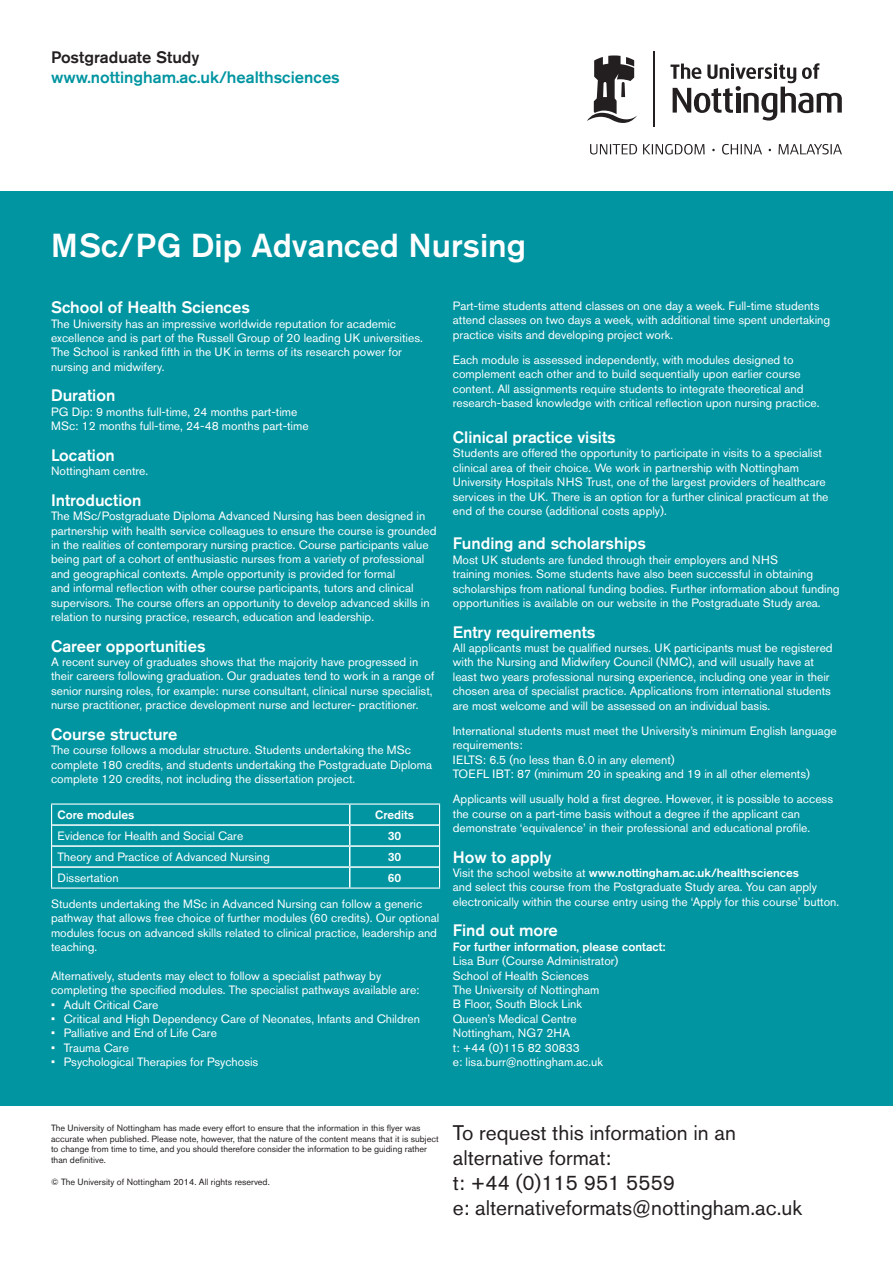
<style>
.page{position:relative;width:893px;height:1263px;background:#fff}
.page>*{position:absolute;margin:0;border:0;box-sizing:border-box;transform-origin:0 0}
.t1{font:500 33px "Akzidenz Grotesk BE";color:#fff}
.t2{font:21px "Akzidenz Grotesk BE";color:#231f20}
.t3{font:500 16.5px "Akzidenz Grotesk BE";color:#fff}
.t4{font:500 16.5px "Akzidenz Grotesk BE";color:#0095a1}
.t5{font:500 16.5px "Akzidenz Grotesk BE";color:#231f20}
.t6{font:12px/14.4px "Akzidenz Grotesk BE";color:#fff}
.t7{font:500 12px "Akzidenz Grotesk BE";color:#fff}
.t8{font:9px/10.8px "Akzidenz Grotesk BE";color:#231f20}
.s1{font-weight:500}
</style>
<div class="page">
<div style="left:0;top:191px;width:893px;height:915px;background:#0095a1"></div>
<svg style="left:670px;top:63px;width:172px;height:58px"></svg>
<svg style="left:587px;top:55px;width:50px;height:68px"></svg>
<hr style="left:653px;top:52px;width:1px;height:75px;background:#231f20">
<svg style="left:590px;top:144px;width:252px;height:11px"></svg>
<hr style="left:51px;top:803px;width:299px;height:2px;background:#fff">
<hr style="left:350px;top:803px;width:90px;height:2px;background:#fff">
<svg style="left:51px;top:805px;width:1px;height:82px"></svg>
<hr style="left:51px;top:887px;width:299px;height:2px;background:#fff">
<hr style="left:350px;top:887px;width:90px;height:2px;background:#fff">
<hr style="left:52px;top:824px;width:298px;height:2px;background:#fff">
<hr style="left:52px;top:845px;width:298px;height:2px;background:#fff">
<hr style="left:52px;top:866px;width:298px;height:2px;background:#fff">
<hr style="left:350px;top:824px;width:89px;height:2px;background:#fff">
<hr style="left:350px;top:845px;width:89px;height:2px;background:#fff">
<hr style="left:350px;top:866px;width:89px;height:2px;background:#fff">
<svg style="left:349px;top:805px;width:1px;height:82px"></svg>
<svg style="left:439px;top:805px;width:1px;height:82px"></svg>
<p class="t5" style="left:51px;top:48px;width:150px">Postgraduate Study</p>
<p class="t4" style="left:51px;top:67px;width:290px">www.nottingham.ac.uk/healthsciences</p>
<p class="t1" style="left:51px;top:225px;width:477px">MSc/PG Dip Advanced Nursing</p>
<p class="t3" style="left:51px;top:297px;width:200px">School of Health Sciences</p>
<p class="t6" style="left:51px;top:316px;width:373px">The University has an impressive worldwide reputation for academic excellence and is part of the Russell Group of 20 leading UK universities.<br>The School is ranked fifth in the UK in terms of its research power for nursing and midwifery.</p>
<p class="t3" style="left:51px;top:386px;width:66px">Duration</p>
<p class="t6" style="left:51px;top:404px;width:248px">PG Dip: 9 months full-time, 24 months part-time</p>
<p class="t6" style="left:51px;top:419px;width:259px">MSc: 12 months full-time, 24-48 months part-time</p>
<p class="t3" style="left:51px;top:445px;width:65px">Location</p>
<p class="t6" style="left:51px;top:464px;width:99px">Nottingham centre.</p>
<p class="t3" style="left:51px;top:490px;width:92px">Introduction</p>
<p class="t6" style="left:51px;top:509px;width:387px">The MSc/Postgraduate Diploma Advanced Nursing has been designed in partnership with health service colleagues to ensure the course is grounded in the realities of contemporary nursing practice. Course participants value being part of a cohort of enthusiastic nurses from a variety of professional and geographical contexts. Ample opportunity is provided for formal<br>and informal reflection with other course participants, tutors and clinical supervisors. The course offers an opportunity to develop advanced skills in relation to nursing practice, research, education and leadership.</p>
<p class="t3" style="left:51px;top:636px;width:156px">Career opportunities</p>
<p class="t6" style="left:51px;top:655px;width:385px">A recent survey of graduates shows that the majority have progressed in their careers following graduation. Our graduates tend to work in a range of senior nursing roles, for example: nurse consultant, clinical nurse specialist, nurse practitioner, practice development nurse and lecturer- practitioner.</p>
<p class="t3" style="left:51px;top:724px;width:128px">Course structure</p>
<p class="t6" style="left:51px;top:743px;width:383px">The course follows a modular structure. Students undertaking the MSc complete 180 credits, and students undertaking the Postgraduate Diploma complete 120 credits, not including the dissertation project.</p>
<p class="t7" style="left:58px;top:807px;width:78px">Core modules</p>
<p class="t7" style="left:375px;top:807px;width:41px">Credits</p>
<p class="t6" style="left:58px;top:829px;width:187px">Evidence for Health and Social Care</p>
<p class="t7" style="left:388px;top:828px;width:15px">30</p>
<p class="t6" style="left:58px;top:850px;width:214px">Theory and Practice of Advanced Nursing</p>
<p class="t7" style="left:388px;top:849px;width:15px">30</p>
<p class="t6" style="left:58px;top:871px;width:63px">Dissertation</p>
<p class="t7" style="left:388px;top:870px;width:15px">60</p>
<p class="t6" style="left:51px;top:896px;width:390px">Students undertaking the MSc in Advanced Nursing can follow a generic pathway that allows free choice of further modules (60 credits). Our optional modules focus on advanced skills related to clinical practice, leadership and teaching.</p>
<p class="t6" style="left:51px;top:968px;width:370px">Alternatively, students may elect to follow a specialist pathway by completing the specified modules. The specialist pathways available are:</p>
<p class="t6" style="left:51px;top:997px;width:109px">• Adult Critical Care</p>
<p class="t6" style="left:51px;top:1011px;width:371px">• Critical and High Dependency Care of Neonates, Infants and Children</p>
<p class="t6" style="left:51px;top:1026px;width:167px">• Palliative and End of Life Care</p>
<p class="t6" style="left:51px;top:1040px;width:79px">• Trauma Care</p>
<p class="t6" style="left:51px;top:1055px;width:209px">• Psychological Therapies for Psychosis</p>
<p class="t6" style="left:453px;top:298px;width:379px">Part-time students attend classes on one day a week. Full-time students attend classes on two days a week, with additional time spent undertaking practice visits and developing project work.</p>
<p class="t6" style="left:453px;top:352px;width:368px">Each module is assessed independently, with modules designed to complement each other and to build sequentially upon earlier course content. All assignments require students to integrate theoretical and research-based knowledge with critical reflection upon nursing practice.</p>
<p class="t3" style="left:453px;top:427px;width:164px">Clinical practice visits</p>
<p class="t6" style="left:453px;top:446px;width:377px">Students are offered the opportunity to participate in visits to a specialist clinical area of their choice. We work in partnership with Nottingham University Hospitals NHS Trust, one of the largest providers of healthcare services in the UK. There is an option for a further clinical practicum at the end of the course (additional costs apply).</p>
<p class="t3" style="left:453px;top:533px;width:195px">Funding and scholarships</p>
<p class="t6" style="left:453px;top:552px;width:388px">Most UK students are funded through their employers and NHS<br>training monies. Some students have also been successful in obtaining scholarships from national funding bodies. Further information about funding opportunities is available on our website in the Postgraduate Study area.</p>
<p class="t3" style="left:453px;top:622px;width:144px">Entry requirements</p>
<p class="t6" style="left:453px;top:640px;width:381px">All applicants must be qualified nurses. UK participants must be registered with the Nursing and Midwifery Council (NMC), and will usually have at least two years professional nursing experience, including one year in their chosen area of specialist practice. Applications from international students are most welcome and will be assessed on an individual basis.</p>
<p class="t6" style="left:453px;top:723px;width:385px">International students must meet the University’s minimum English language requirements:</p>
<p class="t6" style="left:453px;top:752px;width:223px">IELTS: 6.5 (no less than 6.0 in any element)</p>
<p class="t6" style="left:453px;top:766px;width:359px">TOEFL IBT: 87 (minimum 20 in speaking and 19 in all other elements)</p>
<p class="t6" style="left:453px;top:792px;width:382px">Applicants will usually hold a first degree. However, it is possible to access the course on a part-time basis without a degree if the applicant can demonstrate ‘equivalence’ in their professional and educational profile.</p>
<p class="t3" style="left:453px;top:847px;width:100px">How to apply</p>
<p class="t6" style="left:453px;top:865px;width:388px">Visit the school website at <span class="s1">www.nottingham.ac.uk/healthsciences<br></span>and select this course from the Postgraduate Study area. You can apply electronically within the course entry using the ‘Apply for this course’ button.</p>
<p class="t3" style="left:453px;top:920px;width:107px">Find out more</p>
<p class="t7" style="left:453px;top:939px;width:214px">For further information, please contact:</p>
<p class="t6" style="left:453px;top:954px;width:167px">Lisa Burr (Course Administrator)</p>
<p class="t6" style="left:453px;top:968px;width:138px">School of Health Sciences</p>
<p class="t6" style="left:453px;top:982px;width:148px">The University of Nottingham</p>
<p class="t6" style="left:453px;top:997px;width:131px">B Floor, South Block Link</p>
<p class="t6" style="left:453px;top:1011px;width:125px">Queen’s Medical Centre</p>
<p class="t6" style="left:453px;top:1026px;width:119px">Nottingham, NG7 2HA</p>
<p class="t6" style="left:453px;top:1040px;width:129px">t: +44 (0)115 82 30833</p>
<p class="t6" style="left:453px;top:1054px;width:152px">e: lisa.burr@nottingham.ac.uk</p>
<p class="t8" style="left:51px;top:1122px;width:389px">The University of Nottingham has made every effort to ensure that the information in this flyer was accurate when published. Please note, however, that the nature of the content means that it is subject to change from time to time, and you should therefore consider the information to be guiding rather than definitive.</p>
<p class="t8" style="left:51px;top:1176px;width:220px">© The University of Nottingham 2014. All rights reserved.</p>
<p class="t2" style="left:453px;top:1120px;width:285px">To request this information in an</p>
<p class="t2" style="left:453px;top:1145px;width:160px">alternative format:</p>
<p class="t2" style="left:453px;top:1170px;width:224px">t: +44 (0)115 951 5559</p>
<p class="t2" style="left:453px;top:1195px;width:351px">e: alternativeformats@nottingham.ac.uk</p>
</div>
